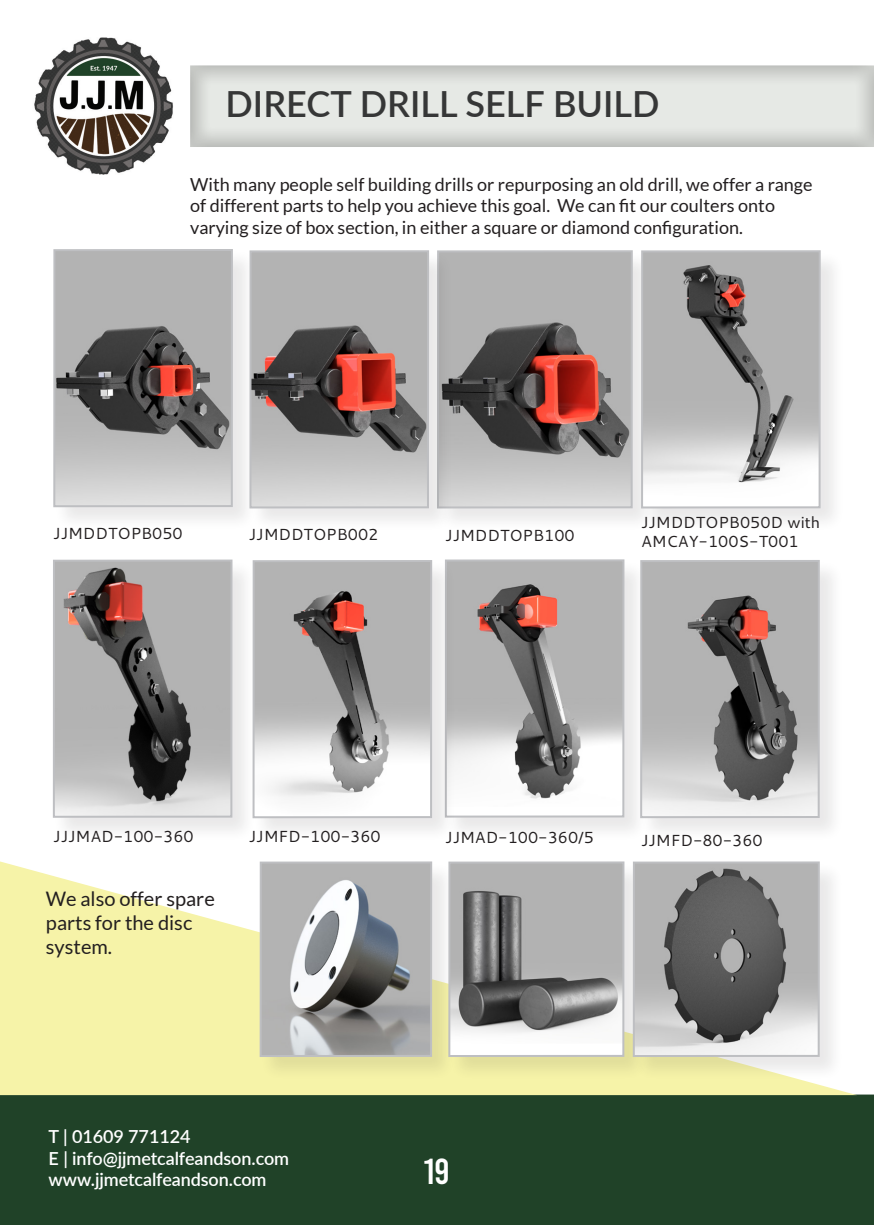
<style>
.page{position:relative;width:874px;height:1225px;background:#fff}
.page>*{position:absolute;margin:0;border:0;box-sizing:border-box;transform-origin:0 0}
.t1{font:600 36px "Lato";color:#363737}
.t2{font:36px "Bebas";color:#fff}
.t3{font:20px/24px "Lato";color:#231f20}
.t4{font:18px "Lato";color:#231f20}
.t5{font:600 18px "Lato";letter-spacing:-.005em;color:#fff}
.t6{font:16px/19.2px "Cantarell";color:#231f20}
</style>
<div class="page">
<div style="left:187px;top:64px;width:686px;height:86px;background:#231f20;opacity:.75"></div>
<img style="left:34px;top:37px;width:139px;height:138px">
<div style="left:1px;top:1095px;width:871px;height:129px;background:#204228"></div>
<div style="left:0;top:1094px;width:873px;height:131px;border:2px solid #204228"></div>
<svg style="left:0;top:861px;width:856px;height:234px;background:#f7f4b4"></svg>
<div style="left:53px;top:249px;width:204px;height:282px;background:#231f20;opacity:.1"></div>
<img style="left:56px;top:252px;width:174px;height:252px">
<div style="left:53px;top:249px;width:180px;height:258px;border:2px solid #bebfc2"></div>
<div style="left:437px;top:250px;width:219px;height:282px;background:#231f20;opacity:.1"></div>
<img style="left:453px;top:253px;width:176px;height:252px">
<div style="left:437px;top:250px;width:195px;height:258px;border:2px solid #bebfc2"></div>
<div style="left:249px;top:250px;width:204px;height:282px;background:#231f20;opacity:.1"></div>
<img style="left:252px;top:253px;width:174px;height:252px">
<div style="left:249px;top:250px;width:180px;height:258px;border:2px solid #bebfc2"></div>
<div style="left:640px;top:250px;width:204px;height:282px;background:#f3f3f3"></div>
<div style="left:641px;top:251px;width:178px;height:256px;background:#fff"></div>
<img style="left:643px;top:253px;width:174px;height:233px">
<div style="left:640px;top:250px;width:180px;height:258px;border:2px solid #bebfc2"></div>
<div style="left:259px;top:861px;width:197px;height:220px;background:#231f20;opacity:.1"></div>
<img style="left:262px;top:864px;width:167px;height:190px">
<div style="left:259px;top:861px;width:173px;height:196px;border:2px solid #bebfc2"></div>
<div style="left:53px;top:559px;width:204px;height:283px;background:#231f20;opacity:.1"></div>
<img style="left:56px;top:562px;width:173px;height:252px">
<div style="left:53px;top:559px;width:179px;height:258px;border:2px solid #bebfc2"></div>
<div style="left:444px;top:559px;width:204px;height:282px;background:#231f20;opacity:.1"></div>
<div style="left:445px;top:560px;width:178px;height:256px;background:#fff"></div>
<img style="left:456px;top:562px;width:165px;height:237px">
<div style="left:444px;top:559px;width:180px;height:258px;border:2px solid #bebfc2"></div>
<div style="left:252px;top:560px;width:204px;height:282px;background:#231f20;opacity:.1"></div>
<img style="left:255px;top:563px;width:174px;height:252px">
<div style="left:252px;top:560px;width:180px;height:258px;border:2px solid #bebfc2"></div>
<div style="left:640px;top:560px;width:203px;height:282px;background:#231f20;opacity:.1"></div>
<img style="left:642px;top:563px;width:174px;height:252px">
<div style="left:639px;top:560px;width:180px;height:258px;border:2px solid #bebfc2"></div>
<div style="left:448px;top:861px;width:200px;height:220px;background:#231f20;opacity:.1"></div>
<div style="left:449px;top:862px;width:174px;height:194px;background:#fff"></div>
<img style="left:451px;top:864px;width:170px;height:169px">
<div style="left:448px;top:861px;width:176px;height:196px;border:2px solid #bebfc2"></div>
<div style="left:632px;top:861px;width:211px;height:220px;background:#231f20;opacity:.1"></div>
<img style="left:635px;top:864px;width:181px;height:190px">
<div style="left:632px;top:861px;width:187px;height:196px;border:2px solid #bebfc2"></div>
<p class="t1" style="left:225px;top:77px;width:22px">DIRECT</p>
<p class="t1" style="left:359px;top:77px;width:20px">DRILL</p>
<p class="t1" style="left:465px;top:77px;width:21px">SELF</p>
<p class="t1" style="left:553px;top:77px;width:69px">BUILD</p>
<p class="t4" style="left:190px;top:174px;width:623px">With many people self building drills or repurposing an old drill, we offer a range</p>
<p class="t4" style="left:190px;top:196px;width:586px">of different parts to help you achieve this goal. We can fit our coulters onto</p>
<p class="t4" style="left:190px;top:217px;width:554px">varying size of box section, in either a square or diamond configuration.</p>
<p class="t6" style="left:53px;top:523px;width:131px">JJMDDTOPB050</p>
<p class="t6" style="left:249px;top:524px;width:131px">JJMDDTOPB002</p>
<p class="t6" style="left:445px;top:526px;width:131px">JJMDDTOPB100</p>
<p class="t6" style="left:640px;top:512px;width:180px">JJMDDTOPB050D with<br>AMCAY-100S-T001</p>
<p class="t6" style="left:53px;top:826px;width:142px">JJJMAD-100-360</p>
<p class="t6" style="left:249px;top:826px;width:133px">JJMFD-100-360</p>
<p class="t6" style="left:445px;top:827px;width:150px">JJMAD-100-360/5</p>
<p class="t6" style="left:640px;top:830px;width:123px">JJMFD-80-360</p>
<p class="t3" style="left:46px;top:886px;width:170px">We also offer spare</p>
<p class="t3" style="left:46px;top:910px;width:148px">parts for the disc system.</p>
<p class="t5" style="left:49px;top:1123px;width:143px">T | 01609 771124</p>
<p class="t5" style="left:49px;top:1145px;width:242px">E | info@jjmetcalfeandson.com</p>
<p class="t5" style="left:49px;top:1166px;width:219px">www.jjmetcalfeandson.com</p>
<p class="t2" style="left:423px;top:1153px;width:28px">19</p>
</div>
